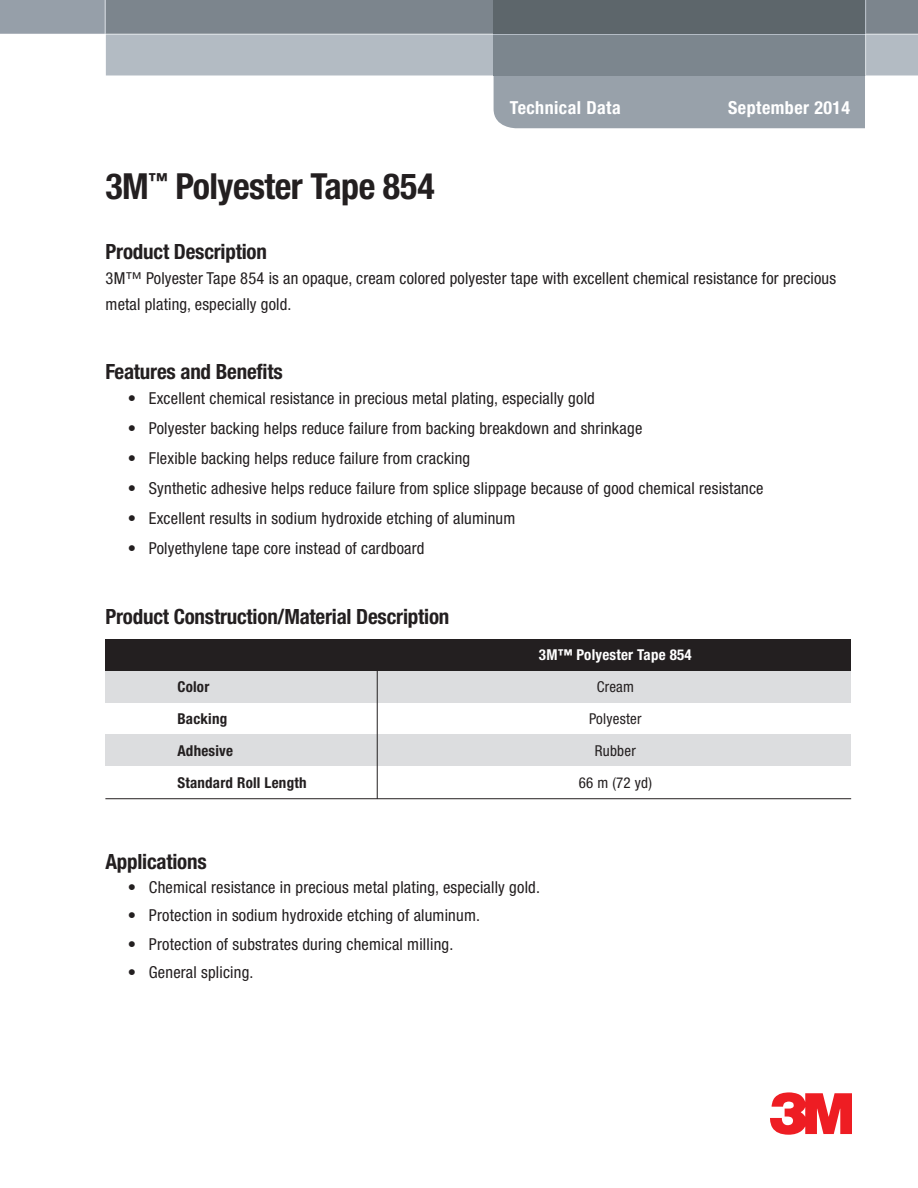
<style>
.page{position:relative;width:918px;height:1188px;background:#fff}
.page>*{position:absolute;margin:0;border:0;box-sizing:border-box;transform-origin:0 0}
.t1{font:700 condensed 36px "Helvetica Neue LT Std";letter-spacing:-.015em;color:#231f20}
.t2{font:700 condensed 21px "Helvetica Neue LT Std";letter-spacing:-.01em;color:#231f20}
.t3{font:700 condensed 18px "Helvetica Neue LT Std";letter-spacing:.025em;color:#fff}
.t4{font:condensed 16.5px/25.5px "Helvetica Neue LT Std";letter-spacing:.01em;color:#231f20}
.t5{font:700 condensed 15px "Helvetica Neue LT Std";letter-spacing:.015em;color:#231f20}
.t6{font:condensed 15px "Helvetica Neue LT Std";letter-spacing:.015em;color:#231f20}
.t7{font:700 condensed 15px "Helvetica Neue LT Std";letter-spacing:.015em;color:#fff}
</style>
<div class="page">
<div style="left:494px;top:75px;width:371px;height:53px;background:#98a1aa"></div>
<svg style="left:0;top:0;width:918px;height:75px;background:#8f989f"></svg>
<svg style="left:770px;top:1092px;width:82px;height:43px"></svg>
<div style="left:105px;top:670px;width:746px;height:33px;background:#dcdddf"></div>
<div style="left:105px;top:735px;width:746px;height:31px;background:#dcdddf"></div>
<div style="left:105px;top:639px;width:746px;height:32px;background:#231f20"></div>
<hr style="left:105px;top:798px;width:746px;height:1px;background:#231f20">
<hr style="left:377px;top:669px;width:1px;height:130px;background:#231f20">
<p class="t1" style="left:106px;top:164px;width:331px">3M<sup>™</sup> Polyester Tape 854</p>
<p class="t3" style="left:510px;top:97px;width:112px">Technical Data</p>
<p class="t3" style="left:728px;top:97px;width:124px">September 2014</p>
<p class="t2" style="left:106px;top:239px;width:163px">Product Description</p>
<p class="t4" style="left:106px;top:266px;width:732px">3M™ Polyester Tape 854 is an opaque, cream colored polyester tape with excellent chemical resistance for precious metal plating, especially gold.</p>
<p class="t2" style="left:105px;top:358px;width:179px">Features and Benefits</p>
<p class="t4" style="left:128px;top:385px;width:468px">• Excellent chemical resistance in precious metal plating, especially gold</p>
<p class="t4" style="left:128px;top:415px;width:516px">• Polyester backing helps reduce failure from backing breakdown and shrinkage</p>
<p class="t4" style="left:128px;top:445px;width:344px">• Flexible backing helps reduce failure from cracking</p>
<p class="t4" style="left:128px;top:475px;width:637px">• Synthetic adhesive helps reduce failure from splice slippage because of good chemical resistance</p>
<p class="t4" style="left:128px;top:505px;width:389px">• Excellent results in sodium hydroxide etching of aluminum</p>
<p class="t4" style="left:128px;top:535px;width:298px">• Polyethylene tape core instead of cardboard</p>
<p class="t2" style="left:105px;top:604px;width:345px">Product Construction/Material Description</p>
<p class="t7" style="left:539px;top:646px;width:154px">3M™ Polyester Tape 854</p>
<p class="t5" style="left:177px;top:678px;width:33px">Color</p>
<p class="t6" style="left:597px;top:678px;width:39px">Cream</p>
<p class="t5" style="left:177px;top:710px;width:51px">Backing</p>
<p class="t6" style="left:589px;top:710px;width:54px">Polyester</p>
<p class="t5" style="left:177px;top:742px;width:57px">Adhesive</p>
<p class="t6" style="left:595px;top:742px;width:42px">Rubber</p>
<p class="t5" style="left:177px;top:773px;width:131px">Standard Roll Length</p>
<p class="t6" style="left:579px;top:774px;width:75px">66 m (72 yd)</p>
<p class="t2" style="left:105px;top:849px;width:103px">Applications</p>
<p class="t4" style="left:128px;top:874px;width:414px">• Chemical resistance in precious metal plating, especially gold.</p>
<p class="t4" style="left:128px;top:903px;width:354px">• Protection in sodium hydroxide etching of aluminum.</p>
<p class="t4" style="left:128px;top:931px;width:327px">• Protection of substrates during chemical milling.</p>
<p class="t4" style="left:128px;top:960px;width:127px">• General splicing.</p>
</div>
